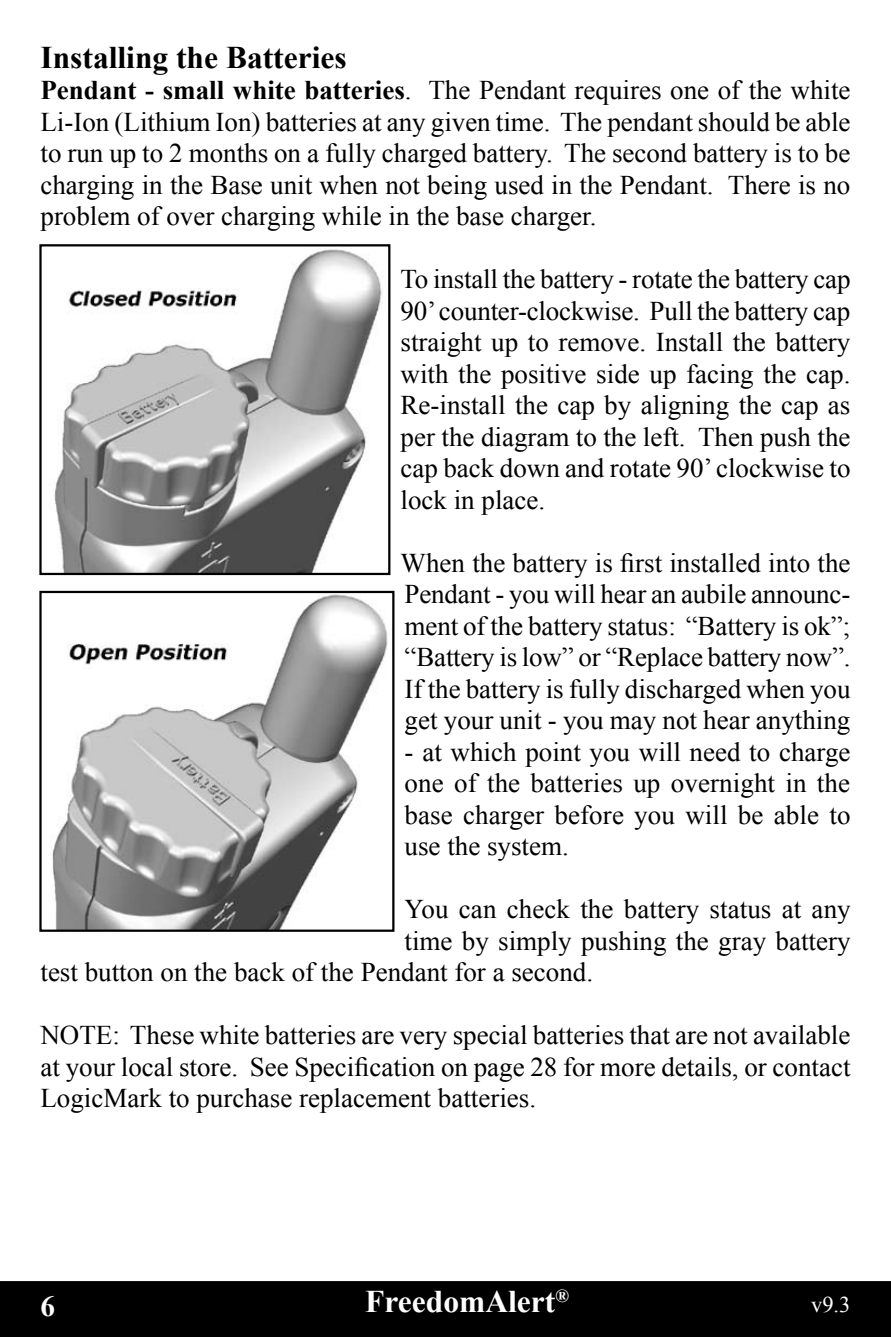
<style>
.page{position:relative;width:891px;height:1337px;background:#fff}
.page>*{position:absolute;margin:0;border:0;box-sizing:border-box;transform-origin:0 0}
.t1{font:700 31.5px "Times New Roman";color:#000}
.t2{font:700 31.5px "Times New Roman";color:#fff}
.t3{font:27px/31.5px "Times New Roman";color:#000;text-align:justify}
.t4{font:22.5px "Times New Roman";color:#fff}
.s1{font-weight:700}
</style>
<div class="page">
<div style="left:0;top:1281px;width:890px;height:55px;background:#000"></div>
<svg style="left:890px;top:1281px;width:1px;height:55px"></svg>
<img style="left:54px;top:249px;width:328px;height:323px">
<div style="left:39px;top:244px;width:351px;height:331px;border:2px solid #000"></div>
<img style="left:52px;top:594px;width:336px;height:334px">
<div style="left:39px;top:591px;width:355px;height:340px;border:2px solid #000"></div>
<p class="t1" style="left:40px;top:35px;width:308px">Installing the Batteries</p>
<p class="t3" style="left:40px;top:74px;width:812px"><span class="s1">Pendant - small white batteries</span>. The Pendant requires one of the white Li-Ion (Lithium Ion) batteries at any given time. The pendant should be able to run up to 2 months on a fully charged battery. The second battery is to be charging in the Base unit when not being used in the Pendant. There is no problem of over charging while in the base charger.</p>
<p class="t3" style="left:401px;top:263px;width:451px">To install the battery - rotate the battery cap 90’ counter-clockwise. Pull the battery cap straight up to remove. Install the battery with the positive side up facing the cap.<br>Re-install the cap by aligning the cap as per the diagram to the left. Then push the cap back down and rotate 90’ clockwise to lock in place.</p>
<p class="t3" style="left:401px;top:546px;width:452px">When the battery is first installed into the Pendant - you will hear an aubile announc&shy;ment of the battery status: “Battery is ok”; “Battery is low” or “Replace battery now”.<br>If the battery is fully discharged when you get your unit - you may not hear anything</p>
<p class="t3" style="left:405px;top:735px;width:447px">- at which point you will need to charge one of the batteries up overnight in the base charger before you will be able to use the system.</p>
<p class="t3" style="left:405px;top:893px;width:448px">You can check the battery status at any</p>
<p class="t3" style="left:405px;top:924px;width:447px">time by simply pushing the gray battery</p>
<p class="t3" style="left:40px;top:956px;width:554px">test button on the back of the Pendant for a second.</p>
<p class="t3" style="left:40px;top:1019px;width:812px">NOTE: These white batteries are very special batteries that are not available at your local store. See Specification on page 28 for more details, or contact LogicMark to purchase replacement batteries.</p>
<p class="t2" style="left:365px;top:1279px;width:205px">FreedomAlert<sup>®</sup></p>
<p class="t4" style="left:811px;top:1289px;width:41px">v9.3</p>
</div>
